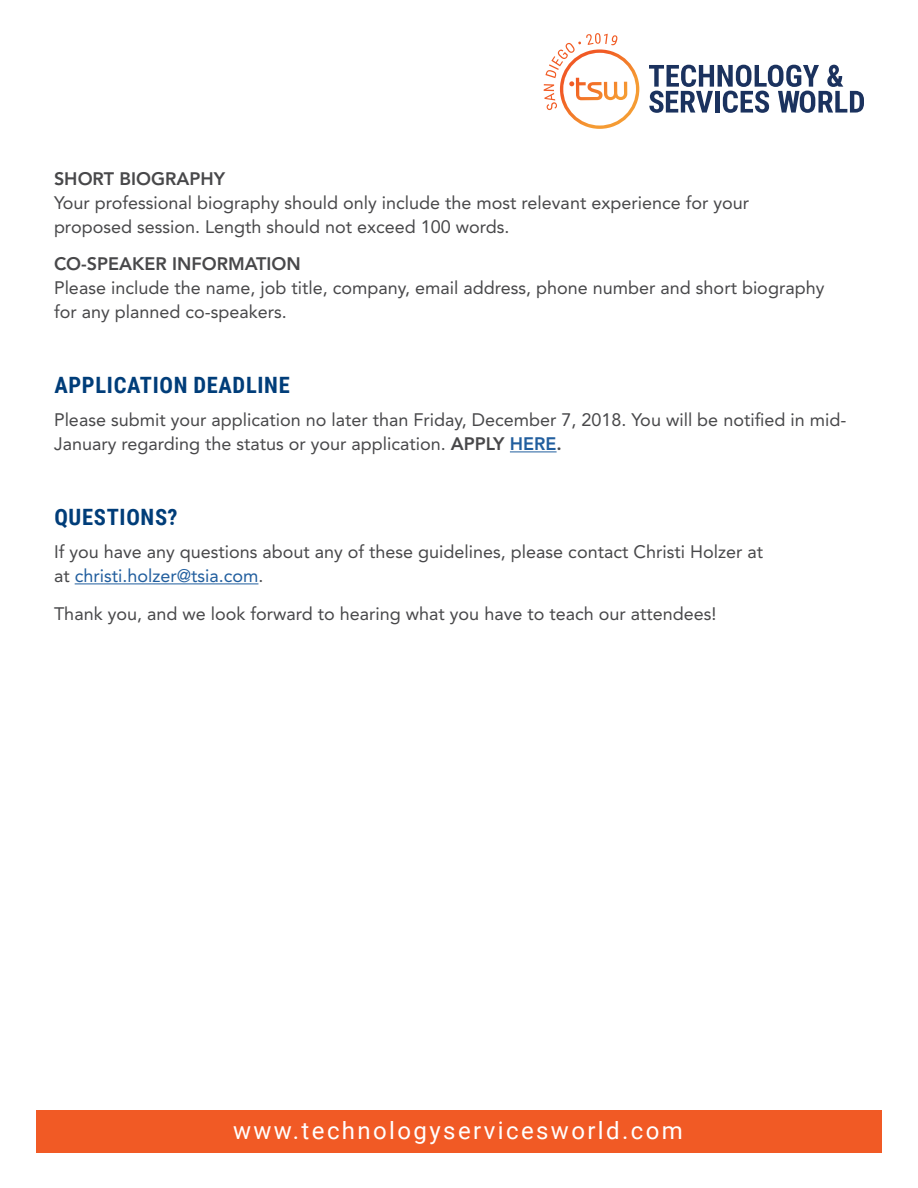
<style>
.page{position:relative;width:918px;height:1188px;background:#fff}
.page>*{position:absolute;margin:0;border:0;box-sizing:border-box;transform-origin:0 0}
.t1{font:24px "Roboto";letter-spacing:.1em;color:#fff}
.t2{font:700 22.5px "Roboto Condensed";letter-spacing:.03em;color:#003d79}
.t3{font:18px/24px "Avenir LT Std";color:#48484a}
.t4{font:800 18px "Avenir LT Std";color:#48484a}
.s1{font-weight:800}
.s2{font-weight:800;color:#215e9e}
.s3{color:#215e9e}
</style>
<div class="page">
<svg style="left:649px;top:65px;width:215px;height:48px"></svg>
<svg style="left:544px;top:33px;width:95px;height:96px"></svg>
<div style="left:36px;top:1110px;width:846px;height:43px;background:#f15a25"></div>
<hr style="left:510px;top:451px;width:47px;height:1px;background:#215e9e">
<hr style="left:75px;top:583px;width:183px;height:1px;background:#215e9e">
<p class="t4" style="left:54px;top:168px;width:173px">SHORT BIOGRAPHY</p>
<p class="t3" style="left:54px;top:190px;width:697px">Your professional biography should only include the most relevant experience for your proposed session. Length should not exceed 100 words.</p>
<p class="t4" style="left:54px;top:253px;width:248px">CO-SPEAKER INFORMATION</p>
<p class="t3" style="left:54px;top:276px;width:772px">Please include the name, job title, company, email address, phone number and short biography for any planned co-speakers.</p>
<p class="t2" style="left:54px;top:369px;width:237px">APPLICATION DEADLINE</p>
<p class="t3" style="left:54px;top:408px;width:794px">Please submit your application no later than Friday, December 7, 2018. You will be notified in mid-<br>January regarding the status or your application. <span class="s1">APPLY</span> <span class="s2">HERE</span><span class="s1">.</span></p>
<p class="t2" style="left:54px;top:501px;width:125px">QUESTIONS?</p>
<p class="t3" style="left:54px;top:540px;width:711px">If you have any questions about any of these guidelines, please contact Christi Holzer at at <span class="s3">christi.holzer@tsia.com</span>.</p>
<p class="t3" style="left:54px;top:601px;width:664px">Thank you, and we look forward to hearing what you have to teach our attendees!</p>
<h1 class="t1" style="left:233px;top:1113px;width:451px">www.technologyservicesworld.com</h1>
</div>
